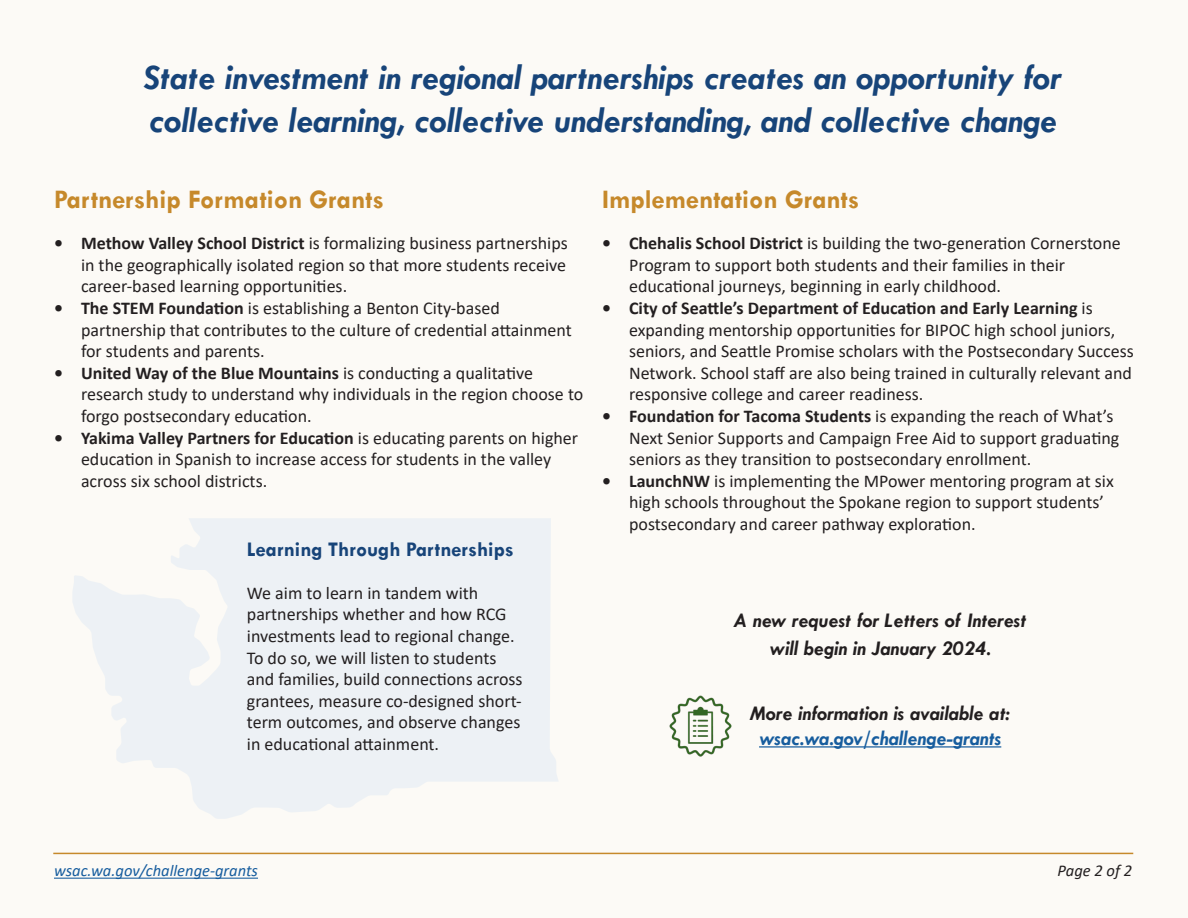
<style>
.page{position:relative;width:1188px;height:918px;background:#fbf8f1}
.page>*{position:absolute;margin:0;border:0;box-sizing:border-box;transform-origin:0 0}
.t1{font:italic 700 36px "Tw Cen";color:#174479}
.t2{font:700 27px "Tw Cen";color:#c6892b}
.t3{font:italic 700 21px "Tw Cen";color:#231f20}
.t4{font:italic 700 21px "Tw Cen";color:#175d9e}
.t5{font:700 21px "Tw Cen";color:#174479}
.t6{font:18px/21.6px "Calibri";color:#231f20}
.t7{font:italic 16.5px "Calibri";color:#175d9e}
.t8{font:italic 16.5px "Calibri";color:#231f20}
.s1{font-weight:700}
</style>
<div class="page">
<hr style="left:53px;top:853px;width:1080px;height:1px;background:#c6892b">
<hr style="left:54px;top:878px;width:204px;height:1px;background:#175d9e">
<svg style="left:73px;top:518px;width:485px;height:301px;fill:#edf1f5"></svg>
<img style="left:670px;top:695px;width:61px;height:61px">
<hr style="left:759px;top:746px;width:242px;height:2px;background:#175d9e">
<p class="t1" style="left:145px;top:56px;width:918px">State investment in regional partnerships creates an opportunity for</p>
<p class="t1" style="left:149px;top:99px;width:910px">collective learning, collective understanding, and collective change</p>
<p class="t2" style="left:54px;top:183px;width:332px">Partnership Formation Grants</p>
<p class="t6" style="left:81px;top:232px;width:488px;text-align:justify;text-indent:-27px"><span class="s1">• Methow Valley School District</span> is formalizing business partnerships in the geographically isolated region so that more students receive career-based learning opportunities.</p>
<p class="t6" style="left:81px;top:297px;width:492px;text-indent:-27px"><span class="s1">• The STEM Foundation</span> is establishing a Benton City-based partnership that contributes to the culture of credential attainment for students and parents.</p>
<p class="t6" style="left:81px;top:362px;width:504px;text-indent:-27px"><span class="s1">• United Way of the Blue Mountains</span> is conducting a qualitative research study to understand why individuals in the region choose to forgo postsecondary education.</p>
<p class="t6" style="left:81px;top:426px;width:499px;text-indent:-27px"><span class="s1">• Yakima Valley Partners for Education</span> is educating parents on higher education in Spanish to increase access for students in the valley across six school districts.</p>
<p class="t5" style="left:247px;top:536px;width:268px">Learning Through Partnerships</p>
<p class="t6" style="left:247px;top:582px;width:277px">We aim to learn in tandem with partnerships whether and how RCG investments lead to regional change.<br>To do so, we will listen to students and families, build connections across grantees, measure co-designed short&shy;term outcomes, and observe changes in educational attainment.</p>
<p class="t2" style="left:602px;top:183px;width:259px">Implementation Grants</p>
<p class="t6" style="left:629px;top:232px;width:493px;text-indent:-27px"><span class="s1">• Chehalis School District</span> is building the two-generation Cornerstone<br>Program to support both students and their families in their educational journeys, beginning in early childhood.</p>
<p class="t6" style="left:629px;top:297px;width:506px;text-indent:-27px"><span class="s1">• City of Seattle’s Department of Education and Early Learning</span> is expanding mentorship opportunities for BIPOC high school juniors, seniors, and Seattle Promise scholars with the Postsecondary Success Network. School staff are also being trained in culturally relevant and responsive college and career readiness.</p>
<p class="t6" style="left:629px;top:405px;width:492px;text-indent:-27px"><span class="s1">• Foundation for Tacoma Students</span> is expanding the reach of What’s<br>Next Senior Supports and Campaign Free Aid to support graduating seniors as they transition to postsecondary enrollment.</p>
<p class="t6" style="left:629px;top:470px;width:486px;text-indent:-27px"><span class="s1">• LaunchNW</span> is implementing the MPower mentoring program at six high schools throughout the Spokane region to support students’ postsecondary and career pathway exploration.</p>
<p class="t3" style="left:734px;top:607px;width:294px">A new request for Letters of Interest</p>
<p class="t3" style="left:770px;top:636px;width:223px">will begin in January 2024.</p>
<p class="t3" style="left:750px;top:701px;width:261px">More information is available at:</p>
<p class="t4" style="left:759px;top:726px;width:244px">wsac.wa.gov/challenge-grants</p>
<p class="t7" style="left:54px;top:859px;width:206px">wsac.wa.gov/challenge-grants</p>
<p class="t8" style="left:1058px;top:859px;width:76px">Page 2 of 2</p>
</div>
